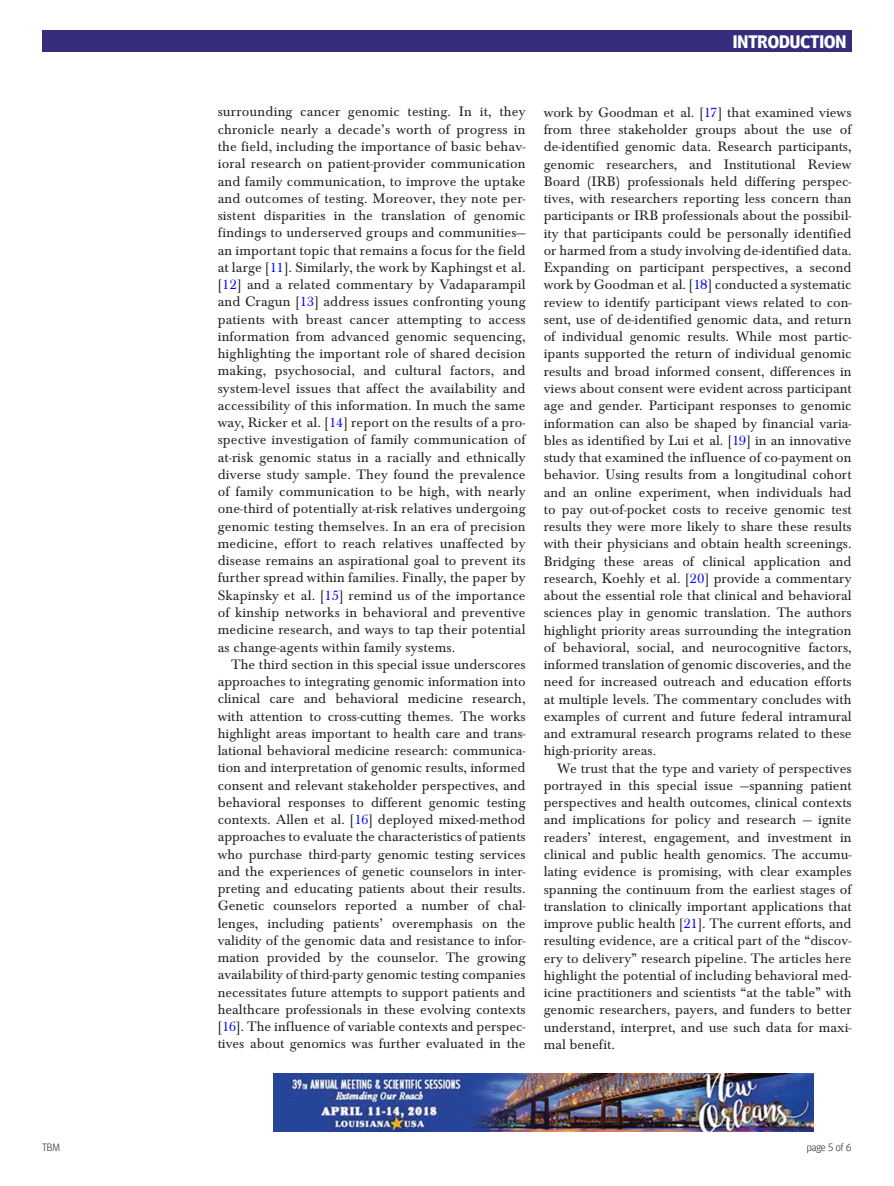
<style>
.page{position:relative;width:894px;height:1186px;background:#fff}
.page>*{position:absolute;margin:0;border:0;box-sizing:border-box;transform-origin:0 0}
.t1{font:700 18px "Meta Headline Offc";color:#fff}
.t2{font:14.25px/17.2px "Baskerville EF";color:#231f20;text-align:justify}
.t3{font:300 10.5px "Meta Headline Offc";color:#231f20}
.s1{color:#00f}
</style>
<div class="page">
<div style="left:42px;top:30px;width:809px;height:21px;background:#332d7b"></div>
<img style="left:273px;top:1074px;width:540px;height:58px">
<p class="t1" style="left:732px;top:31px;width:16px">INTRODUCTION</p>
<p class="t2" style="left:218px;top:104px;width:309px">surrounding cancer genomic testing. In it, they chronicle nearly a decade’s worth of progress in the field, including the importance of basic behav&shy;ioral research on patient-provider communication and family communication, to improve the uptake and outcomes of testing. Moreover, they note per&shy;sistent disparities in the translation of genomic findings to underserved groups and communities— an important topic that remains a focus for the field at large [<span class="s1">11</span>]. Similarly, the work by Kaphingst et al. [<span class="s1">12</span>] and a related commentary by Vadaparampil and Cragun [<span class="s1">13</span>] address issues confronting young patients with breast cancer attempting to access information from advanced genomic sequencing, highlighting the important role of shared decision making, psychosocial, and cultural factors, and system-level issues that affect the availability and accessibility of this information. In much the same way, Ricker et al. [<span class="s1">14</span>] report on the results of a pro&shy;spective investigation of family communication of at-risk genomic status in a racially and ethnically diverse study sample. They found the prevalence of family communication to be high, with nearly one-third of potentially at-risk relatives undergoing genomic testing themselves. In an era of precision medicine, effort to reach relatives unaffected by disease remains an aspirational goal to prevent its further spread within families. Finally, the paper by Skapinsky et al. [<span class="s1">15</span>] remind us of the importance of kinship networks in behavioral and preventive medicine research, and ways to tap their potential as change-agents within family systems.</p>
<p class="t2" style="left:218px;top:656px;width:309px;text-indent:13px">The third section in this special issue underscores approaches to integrating genomic information into clinical care and behavioral medicine research, with attention to cross-cutting themes. The works highlight areas important to health care and trans&shy;lational behavioral medicine research: communica&shy;tion and interpretation of genomic results, informed consent and relevant stakeholder perspectives, and behavioral responses to different genomic testing contexts. Allen et al. [<span class="s1">16</span>] deployed mixed-method approaches to evaluate the characteristics of patients who purchase third-party genomic testing services and the experiences of genetic counselors in inter&shy;preting and educating patients about their results.<br>Genetic counselors reported a number of chal&shy;lenges, including patients’ overemphasis on the validity of the genomic data and resistance to infor&shy;mation provided by the counselor. The growing availability of third-party genomic testing companies necessitates future attempts to support patients and healthcare professionals in these evolving contexts [<span class="s1">16</span>]. The influence of variable contexts and perspec&shy;tives about genomics was further evaluated in the</p>
<p class="t2" style="left:543px;top:104px;width:309px">work by Goodman et al. [<span class="s1">17</span>] that examined views from three stakeholder groups about the use of de-identified genomic data. Research participants, genomic researchers, and Institutional Review Board (IRB) professionals held differing perspec&shy;tives, with researchers reporting less concern than participants or IRB professionals about the possibil&shy;ity that participants could be personally identified or harmed from a study involving de-identified data.<br>Expanding on participant perspectives, a second work by Goodman et al. [<span class="s1">18</span>] conducted a systematic review to identify participant views related to con&shy;sent, use of de-identified genomic data, and return of individual genomic results. While most partic&shy;ipants supported the return of individual genomic results and broad informed consent, differences in views about consent were evident across participant age and gender. Participant responses to genomic information can also be shaped by financial varia&shy;bles as identified by Lui et al. [<span class="s1">19</span>] in an innovative study that examined the influence of co-payment on behavior. Using results from a longitudinal cohort and an online experiment, when individuals had to pay out-of-pocket costs to receive genomic test results they were more likely to share these results with their physicians and obtain health screenings.<br>Bridging these areas of clinical application and research, Koehly et al. [<span class="s1">20</span>] provide a commentary about the essential role that clinical and behavioral sciences play in genomic translation. The authors highlight priority areas surrounding the integration of behavioral, social, and neurocognitive factors, informed translation of genomic discoveries, and the need for increased outreach and education efforts at multiple levels. The commentary concludes with examples of current and future federal intramural and extramural research programs related to these high-priority areas.</p>
<p class="t2" style="left:543px;top:760px;width:309px;text-indent:13px">We trust that the type and variety of perspectives portrayed in this special issue —spanning patient perspectives and health outcomes, clinical contexts and implications for policy and research — ignite readers’ interest, engagement, and investment in clinical and public health genomics. The accumu&shy;lating evidence is promising, with clear examples spanning the continuum from the earliest stages of translation to clinically important applications that improve public health [<span class="s1">21</span>]. The current efforts, and resulting evidence, are a critical part of the “discov&shy;ery to delivery” research pipeline. The articles here highlight the potential of including behavioral med&shy;icine practitioners and scientists “at the table” with genomic researchers, payers, and funders to better understand, interpret, and use such data for maxi&shy;mal benefit.</p>
<p class="t3" style="left:42px;top:1141px;width:19px">TBM</p>
<p class="t3" style="left:806px;top:1141px;width:46px">page 5 of 6</p>
</div>
